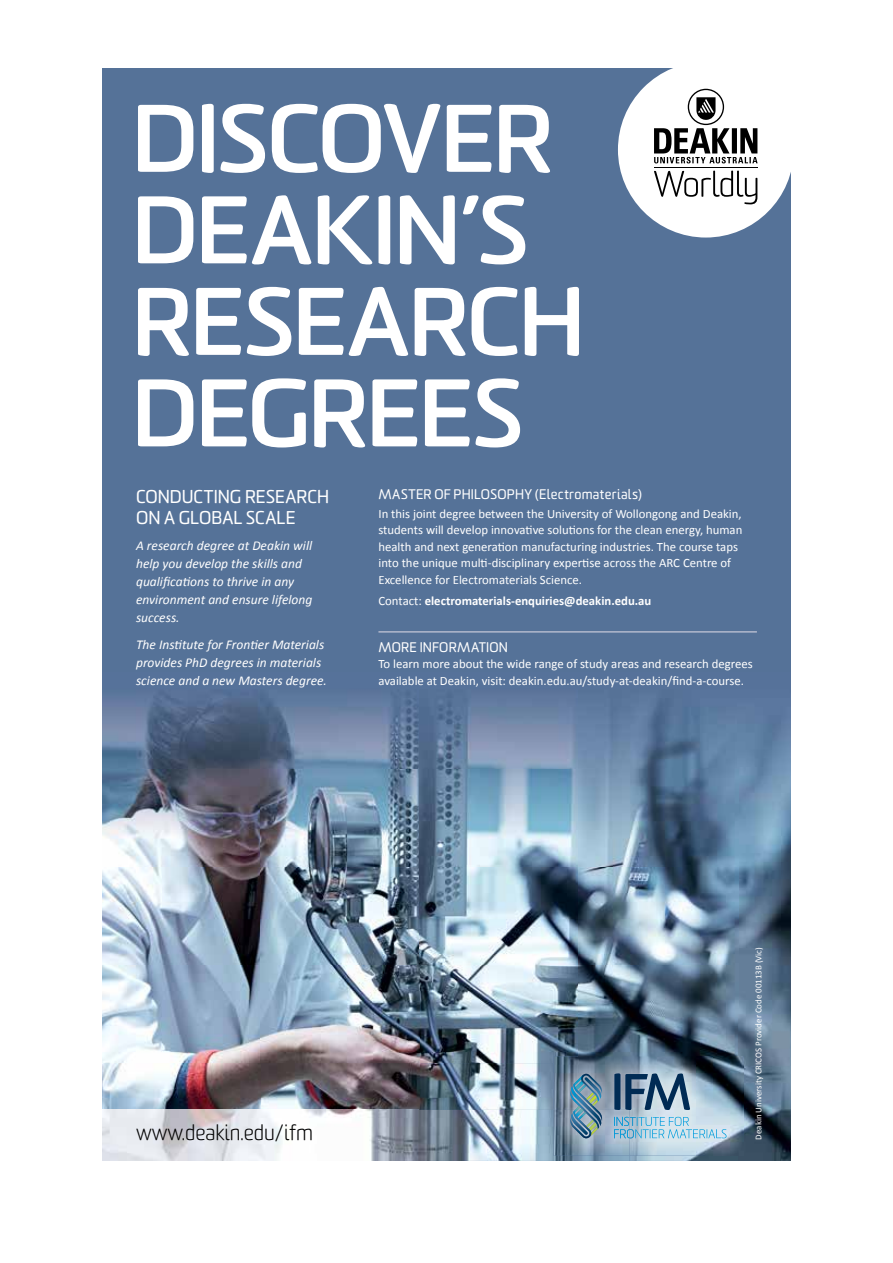
<style>
.page{position:relative;width:893px;height:1263px;background:#fff}
.page>*{position:absolute;margin:0;border:0;box-sizing:border-box;transform-origin:0 0}
.t1{font:700 93px/91.5px "Sommet Rounded";letter-spacing:-.025em;color:#fff;scale:1.05 1}
.t2{font:300 21px "Sommet Rounded";color:#000}
.t3{font:18px/21px "Sommet Rounded";color:#fff}
.t4{font:italic 13.5px/18px "Calibri";color:#fff}
.t5{font:13.5px "Sommet Rounded";letter-spacing:.015em;color:#fff}
.t6{font:12.75px/16.5px "Calibri";color:#fff}
.t7{font:700 12.75px "Calibri";color:#fff}
.t8{font:9px "Calibri";color:#fff}
.s1{font-weight:400}
</style>
<div class="page">
<div style="left:102px;top:68px;width:689px;height:1093px;background:#557298"></div>
<img style="left:102px;top:696px;width:636px;height:269px">
<img style="left:738px;top:705px;width:53px;height:456px">
<img style="left:102px;top:965px;width:477px;height:145px">
<img style="left:579px;top:965px;width:159px;height:91px">
<img style="left:629px;top:1155px;width:109px;height:6px">
<img style="left:553px;top:1056px;width:190px;height:99px">
<svg style="left:618px;top:68px;width:173px;height:170px;background:#cbcfd5"></svg>
<hr style="left:654px;top:167px;width:104px;height:1px;background:#000">
<hr style="left:378px;top:631px;width:379px;height:2px;background:#b2b9cd">
<img style="left:102px;top:1110px;width:527px;height:51px">
<img style="left:553px;top:1110px;width:76px;height:45px">
<svg style="left:614px;top:1073px;width:76px;height:38px;background:#65819a"></svg>
<svg style="left:614px;top:1117px;width:112px;height:21px;background:#a8d0e3"></svg>
<img style="left:591px;top:1129px;width:7px;height:7px">
<img style="left:591px;top:1119px;width:12px;height:10px">
<svg style="left:570px;top:1074px;width:33px;height:45px"></svg>
<img style="left:570px;top:1110px;width:21px;height:28px">
<h1 class="t1" style="left:132px;top:92px;width:434px">DISCOVER<br>DEAKIN’S<br>RESEARCH<br>DEGREES</h1>
<h3 class="t3" style="left:136px;top:486px;width:194px">CONDUCTING RESEARCH<br>ON A GLOBAL SCALE</h3>
<p class="t4" style="left:136px;top:536px;width:178px">A research degree at Deakin will help you develop the skills and qualifications to thrive in any environment and ensure lifelong success.</p>
<p class="t4" style="left:136px;top:634px;width:192px">The Institute for Frontier Materials provides PhD degrees in materials science and a new Masters degree.</p>
<p class="t5" style="left:378px;top:486px;width:265px">MASTER OF PHILOSOPHY (Electromaterials)</p>
<p class="t6" style="left:378px;top:505px;width:365px">In this joint degree between the University of Wollongong and Deakin, students will develop innovative solutions for the clean energy, human health and next generation manufacturing industries. The course taps into the unique multi-disciplinary expertise across the ARC Centre of Excellence for Electromaterials Science.</p>
<p class="t7" style="left:378px;top:592px;width:274px"><span class="s1">Contact:</span> electromaterials-enquiries@deakin.edu.au</p>
<p class="t5" style="left:378px;top:638px;width:131px">MORE INFORMATION</p>
<p class="t6" style="left:378px;top:656px;width:376px">To learn more about the wide range of study areas and research degrees available at Deakin, visit: deakin.edu.au/study-at-deakin/find-a-course.</p>
<h2 class="t2" style="left:136px;top:1120px;width:178px">www.deakin.edu/ifm</h2>
<p class="t8" style="left:753px;top:1140px;width:194px;rotate:-90deg">Deakin University CRICOS Provider Code 00113B (Vic)</p>
</div>
